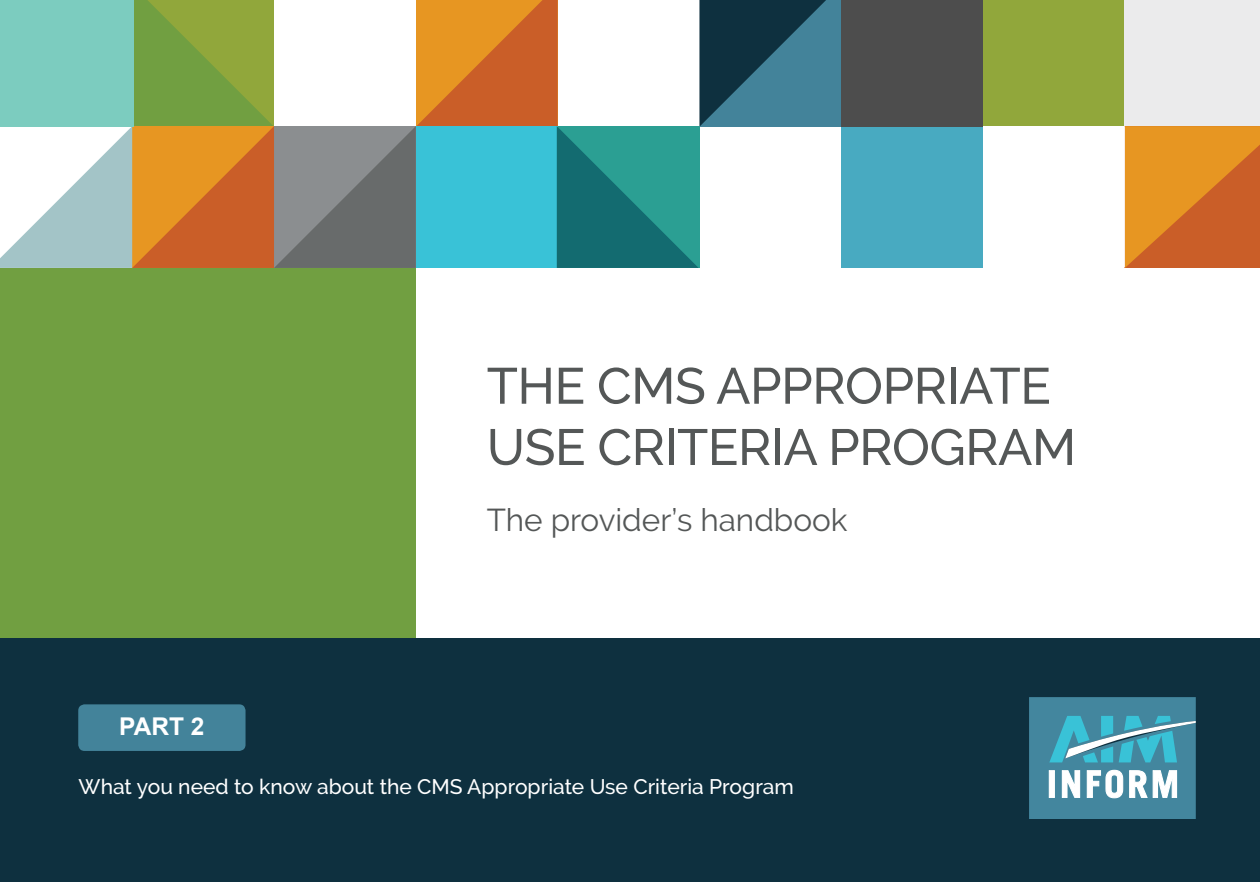
<style>
.page{position:relative;width:1260px;height:882px;background:#fff}
.page>*{position:absolute;margin:0;border:0;box-sizing:border-box;transform-origin:0 0}
.t1{font:500 50.75px/61.2px "Raleway";letter-spacing:-.01em;color:#545757}
.t2{font:31.5px "Raleway";color:#545757}
.t3{font:700 24.5px "Arial";color:#fff}
.t4{font:500 21px "Raleway";color:#fff}
</style>
<div class="page">
<div style="left:0;top:0;width:416px;height:882px;background:#719f41"></div>
<div style="left:0;top:639px;width:1260px;height:243px;background:#0e303f"></div>
<div style="left:699px;top:0;width:142px;height:127px;background:#43839a"></div>
<div style="left:983px;top:0;width:142px;height:127px;background:#91a73b"></div>
<div style="left:1125px;top:0;width:135px;height:127px;background:#ebebec"></div>
<div style="left:841px;top:126px;width:142px;height:142px;background:#48aac1"></div>
<svg style="left:0;top:0;width:826px;height:268px"></svg>
<svg style="left:983px;top:126px;width:277px;height:142px"></svg>
<div style="left:0;top:0;width:134px;height:127px;background:#7cccbf"></div>
<div style="left:841px;top:0;width:142px;height:127px;background:#4d4d4d"></div>
<svg style="left:1029px;top:697px;width:167px;height:122px;background:#5a9cb1"></svg>
<div style="left:78px;top:704px;width:168px;height:47px;background:#43839a;border-radius:6px"></div>
<h1 class="t1" style="left:487px;top:355px;width:591px">THE CMS APPROPRIATE<br>USE CRITERIA PROGRAM</h1>
<p class="t3" style="left:119px;top:711px;width:87px">PART 2</p>
<h2 class="t2" style="left:487px;top:501px;width:362px">The provider’s handbook</h2>
<p class="t4" style="left:79px;top:775px;width:717px">What you need to know about the CMS Appropriate Use Criteria Program</p>
</div>
